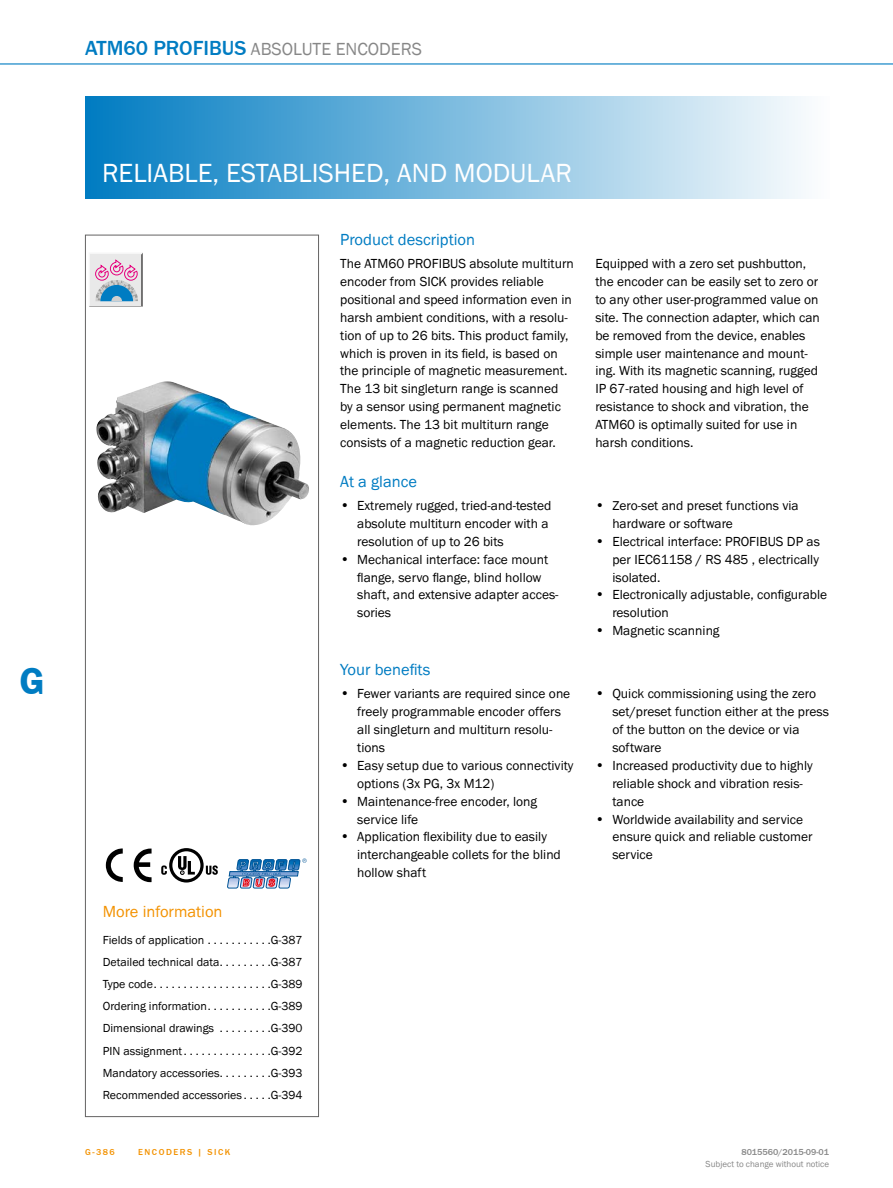
<style>
.page{position:relative;width:893px;height:1188px;background:#fff}
.page>*{position:absolute;margin:0;border:0;box-sizing:border-box;transform-origin:0 0}
.t1{font:700 39px "SICK Franklin";color:#007cc2}
.t2{font:27px "SICK Franklin";color:#fff}
.t3{font:500 21px "SICK Franklin";color:#007cc2}
.t4{font:18px "SICK Franklin";color:#878787}
.t5{font:16.5px "SICK Franklin";color:#007cc2}
.t6{font:16.5px "SICK Franklin";color:#f39200}
.t7{font:13.5px/17.9px "SICK Franklin";color:#000}
.t8{font:12px "SICK Franklin";color:#000}
.t9{font:9px "SICK Franklin";color:#878787}
.t10{font:500 9px "SICK Franklin";letter-spacing:.17em;color:#f39200}
.t11{font:500 9px "SICK Franklin";color:#878787}
.s1{font-weight:400;font-size:18px;color:#878787}
.s2{font-size:14.25px}
</style>
<div class="page">
<hr style="left:0;top:63px;width:893px;height:2px;background:#007cc2">
<div style="left:85px;top:97px;width:744px;height:102px;background:linear-gradient(to right,#007bc1,#fcfdfe)"></div>
<svg style="left:89px;top:252px;width:54px;height:55px;background:#c2c2d3"></svg>
<img style="left:96px;top:381px;width:213px;height:145px">
<svg style="left:106px;top:848px;width:46px;height:34px"></svg>
<svg style="left:161px;top:848px;width:57px;height:34px"></svg>
<svg style="left:227px;top:858px;width:80px;height:30px"></svg>
<div style="left:85px;top:235px;width:234px;height:882px;border:1px solid #646363"></div>
<h3 class="t3" style="left:85px;top:35px;width:187px">ATM60 PROFIBUS <span class="s1">Absolute</span></h3>
<h3 class="t4" style="left:336px;top:38px;width:12px">encoders</h3>
<h1 class="t1" style="left:19px;top:657px;width:27px">G</h1>
<h2 class="t2" style="left:102px;top:156px;width:472px">RELIABLE, ESTABLISHED, AND MODULAR</h2>
<p class="t5" style="left:340px;top:229px;width:136px">Product description</p>
<p class="t7" style="left:340px;top:255px;width:235px">The ATM60 PROFIBUS absolute multiturn encoder from SICK provides reliable positional and speed information even in harsh ambient conditions, with a resolu&shy;tion of up to 26 bits. This product family, which is proven in its field, is based on the principle of magnetic measurement.<br>The 13 bit singleturn range is scanned by a sensor using permanent magnetic elements. The 13 bit multiturn range consists of a magnetic reduction gear.</p>
<p class="t7" style="left:595px;top:255px;width:226px">Equipped with a zero set pushbutton, the encoder can be easily set to zero or to any other user-programmed value on site. The connection adapter, which can be removed from the device, enables simple user maintenance and mount&shy;ing. With its magnetic scanning, rugged IP 67-rated housing and high level of resistance to shock and vibration, the ATM60 is optimally suited for use in harsh conditions.</p>
<p class="t5" style="left:340px;top:471px;width:78px">At a glance</p>
<p class="t7" style="left:357px;top:497px;width:196px;text-indent:-17px"><span class="s2">•</span> Extremely rugged, tried-and-tested absolute multiturn encoder with a resolution of up to 26 bits</p>
<p class="t7" style="left:357px;top:550px;width:203px;text-indent:-17px"><span class="s2">•</span> Mechanical interface: face mount flange, servo flange, blind hollow shaft, and extensive adapter acces&shy;sories</p>
<p class="t7" style="left:612px;top:497px;width:188px;text-indent:-17px"><span class="s2">•</span> Zero-set and preset functions via hardware or software</p>
<p class="t7" style="left:612px;top:533px;width:209px;text-align:justify;text-indent:-17px"><span class="s2">•</span> Electrical interface: PROFIBUS DP as per IEC61158 / RS 485 , electrically isolated.</p>
<p class="t7" style="left:612px;top:586px;width:216px;text-indent:-17px"><span class="s2">•</span> Electronically adjustable, configurable resolution</p>
<p class="t7" style="left:595px;top:622px;width:126px"><span class="s2">•</span> Magnetic scanning</p>
<p class="t6" style="left:103px;top:902px;width:121px">More information</p>
<p class="t8" style="left:103px;top:932px;width:103px">Fields of application</p>
<p class="t8" style="left:271px;top:932px;width:33px">G-387</p>
<p class="t8" style="left:103px;top:955px;width:118px">Detailed technical data</p>
<p class="t8" style="left:271px;top:955px;width:33px">G-387</p>
<p class="t8" style="left:103px;top:977px;width:52px">Type code</p>
<p class="t8" style="left:271px;top:977px;width:33px">G-389</p>
<p class="t8" style="left:103px;top:999px;width:106px">Ordering information</p>
<p class="t8" style="left:271px;top:999px;width:33px">G-389</p>
<p class="t8" style="left:103px;top:1021px;width:113px">Dimensional drawings</p>
<p class="t8" style="left:271px;top:1021px;width:33px">G-390</p>
<p class="t8" style="left:103px;top:1043px;width:81px">PIN assignment</p>
<p class="t8" style="left:271px;top:1043px;width:33px">G-392</p>
<p class="t8" style="left:103px;top:1065px;width:121px">Mandatory accessories ........</p>
<p class="t8" style="left:271px;top:1065px;width:33px">G-393</p>
<p class="t8" style="left:103px;top:1087px;width:141px">Recommended accessories</p>
<p class="t8" style="left:271px;top:1087px;width:33px">G-394</p>
<p class="t5" style="left:340px;top:660px;width:92px">Your benefits</p>
<p class="t7" style="left:357px;top:685px;width:215px;text-indent:-17px"><span class="s2">•</span> Fewer variants are required since one freely programmable encoder offers all singleturn and multiturn resolu&shy;tions</p>
<p class="t7" style="left:357px;top:757px;width:218px;text-indent:-17px"><span class="s2">•</span> Easy setup due to various connectivity options (3x PG, 3x M12)</p>
<p class="t7" style="left:357px;top:792px;width:182px;text-indent:-17px"><span class="s2">•</span> Maintenance-free encoder, long service life</p>
<p class="t7" style="left:357px;top:828px;width:205px;text-indent:-17px"><span class="s2">•</span> Application flexibility due to easily interchangeable collets for the blind hollow shaft</p>
<p class="t7" style="left:612px;top:685px;width:218px;text-indent:-17px"><span class="s2">•</span> Quick commissioning using the zero set/preset function either at the press of the button on the device or via software</p>
<p class="t7" style="left:612px;top:757px;width:202px;text-indent:-17px"><span class="s2">•</span> Increased productivity due to highly reliable shock and vibration resis&shy;tance</p>
<p class="t7" style="left:612px;top:810px;width:202px;text-indent:-17px"><span class="s2">•</span> Worldwide availability and service ensure quick and reliable customer service</p>
<p class="t10" style="left:85px;top:1146px;width:31px">G-386</p>
<p class="t10" style="left:138px;top:1146px;width:14px">ENCO</p>
<p class="t10" style="left:166px;top:1146px;width:15px">DERS</p>
<p class="t10" style="left:198px;top:1146px;width:34px">| SICK</p>
<p class="t11" style="left:741px;top:1146px;width:89px">8015560/2015-09-01</p>
<p class="t9" style="left:706px;top:1159px;width:125px">Subject to change without notice</p>
</div>
